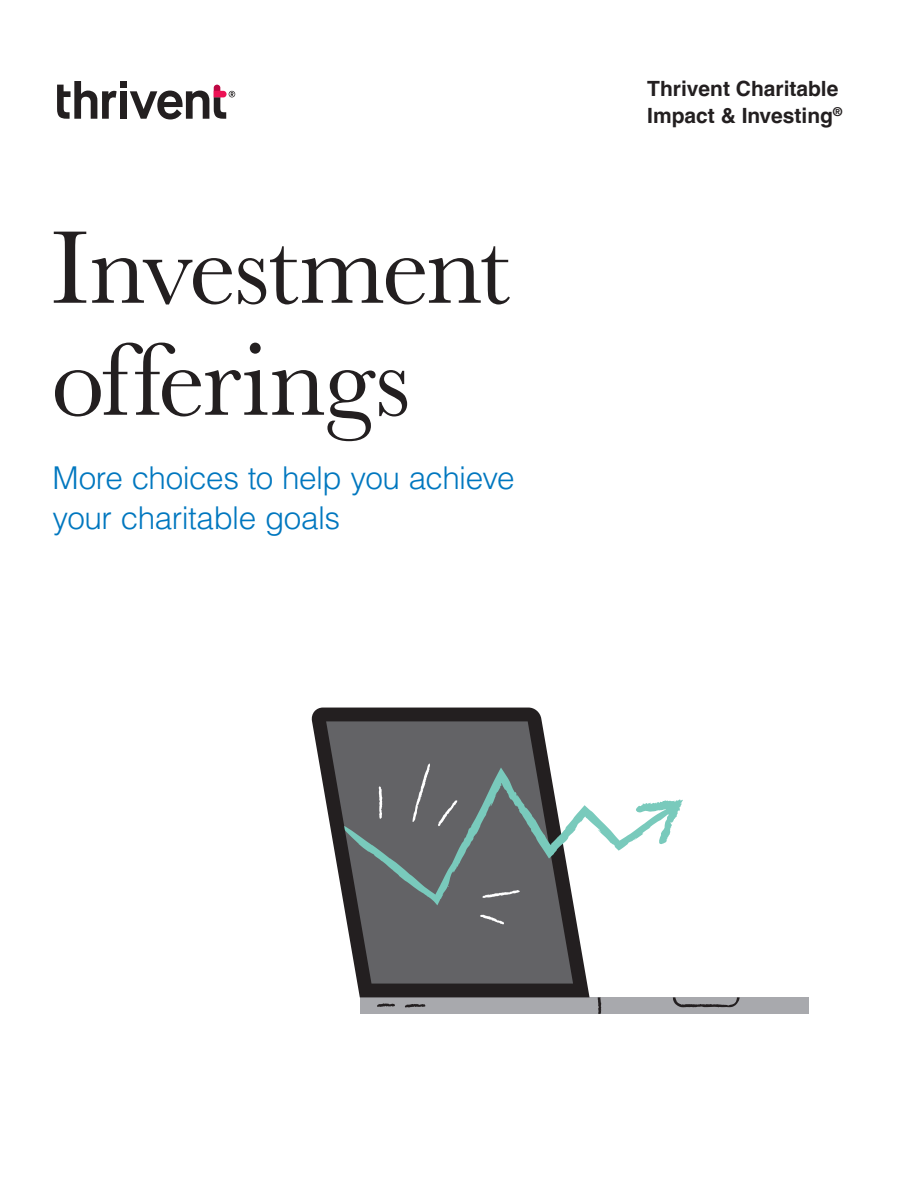
<style>
.page{position:relative;width:918px;height:1188px;background:#fff}
.page>*{position:absolute;margin:0;border:0;box-sizing:border-box;transform-origin:0 0}
.t1{font:107.4px/112.1px "Baskerville";letter-spacing:-.025em;color:#231f20}
.t2{font:300 31.5px/39.3px "Helvetica LT Pro";letter-spacing:-.015em;color:#0077bf}
.Footer_Disclaimer{font:700 21px/27px "Helvetica LT Pro";color:#231f20}
</style>
<div class="page">
<div style="left:360px;top:997px;width:448px;height:17px;background:#a8a9ad"></div>
<svg style="left:377px;top:1003px;width:18px;height:4px"></svg>
<svg style="left:405px;top:1004px;width:21px;height:4px"></svg>
<svg style="left:598px;top:997px;width:4px;height:17px"></svg>
<svg style="left:673px;top:997px;width:67px;height:11px"></svg>
<svg style="left:311px;top:708px;width:279px;height:289px;fill:#636366"></svg>
<svg style="left:344px;top:768px;width:339px;height:137px;fill:#636366"></svg>
<svg style="left:565px;top:829px;width:10px;height:4px"></svg>
<svg style="left:379px;top:785px;width:4px;height:36px"></svg>
<svg style="left:413px;top:761px;width:17px;height:62px"></svg>
<svg style="left:438px;top:799px;width:21px;height:28px"></svg>
<svg style="left:481px;top:890px;width:44px;height:14px"></svg>
<svg style="left:479px;top:915px;width:26px;height:10px"></svg>
<svg style="left:57px;top:81px;width:60px;height:38px"></svg>
<div style="left:120px;top:91px;width:7px;height:28px;background:#231f20"></div>
<div style="left:120px;top:81px;width:7px;height:6px;background:#231f20"></div>
<svg style="left:130px;top:85px;width:105px;height:34px"></svg>
<p class="t1" style="left:51px;top:214px;width:461px">Investment offerings</p>
<p class="t2" style="left:52px;top:458px;width:464px">More choices to help you achieve your charitable goals</p>
<p class="Footer_Disclaimer" style="left:647px;top:75px;width:196px">Thrivent Charitable<br>Impact &amp; Investing<sup>®</sup></p>
</div>
